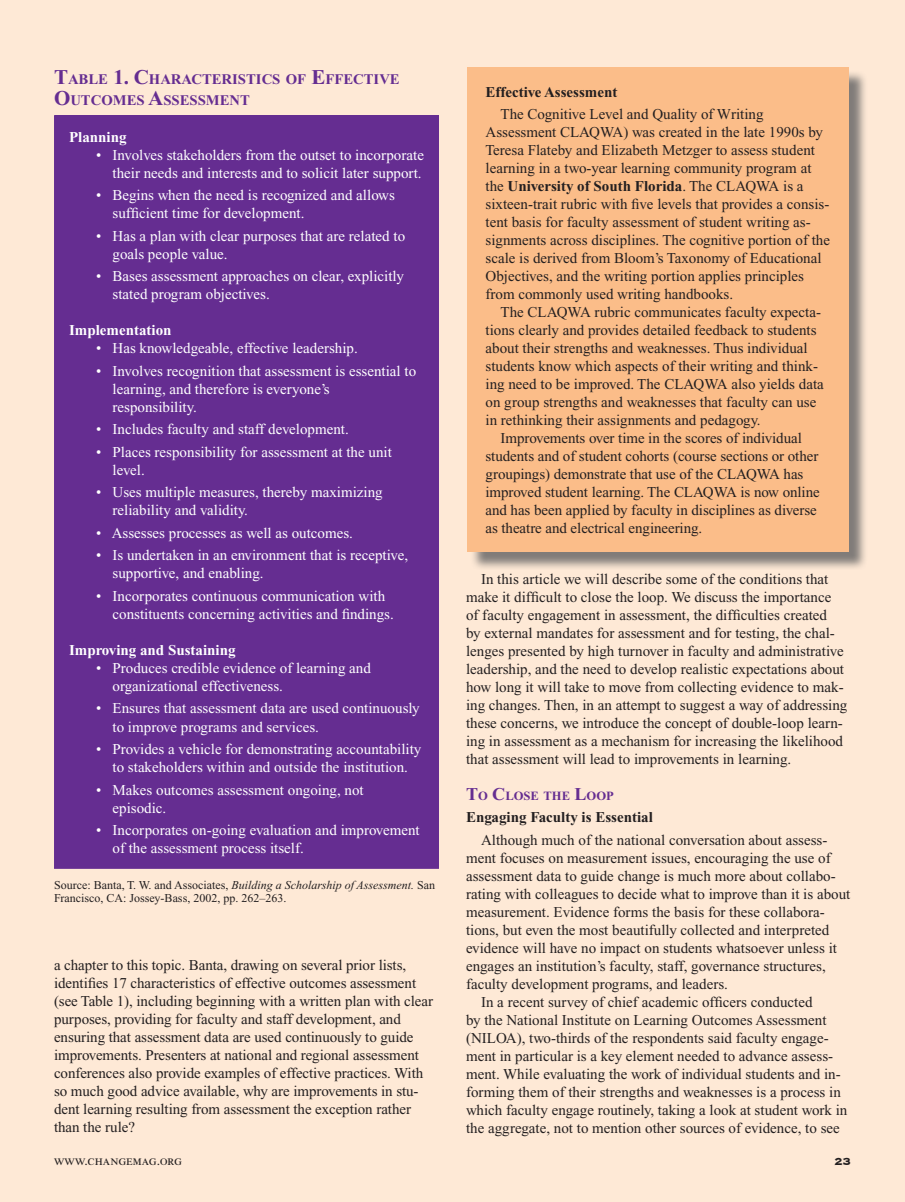
<style>
.page{position:relative;width:905px;height:1202px;background:#fff}
.page>*{position:absolute;margin:0;border:0;box-sizing:border-box;transform-origin:0 0}
.t1{font:15px/18px "Times New Roman";color:#231f20}
.t2{font:15px/18px "Times New Roman";color:#fff}
.t3{font:700 15px "Times New Roman";color:#231f20}
.t4{font:700 15px "Times New Roman";color:#fff}
.t5{font:700 14.7px/21px "Times New Roman";color:#652d91}
.t6{font:13.5px "Times Roman SC";color:#231f20}
.t7{font:700 13.5px "Copperplate";color:#231f20}
.t8{font:700 12.6px "Times New Roman";color:#652d91}
.t9{font:12px/13.5px "Times New Roman";color:#231f20}
.s1{font-size:21px}
.s2{font-style:italic}
.s3{font-weight:700}
.s4{font-size:18px}
</style>
<div class="page">
<div style="left:0;top:0;width:904px;height:1202px;background:#fee9d6"></div>
<div style="left:470px;top:69px;width:397px;height:500px;background:#57585a;opacity:.75"></div>
<div style="left:467px;top:68px;width:382px;height:484px;background:#fbbd89"></div>
<div style="left:55px;top:116px;width:383px;height:752px;background:#652d91"></div>
<div style="left:54px;top:115px;width:385px;height:753px;border:2px solid #652d91"></div>
<p class="t5" style="left:54px;top:68px;width:347px"><span class="s1">T</span>ABLE <span class="s1">1. C</span>HARACTERISTICS OF <span class="s1">E</span>FFECTIVE<br><span class="s1">O</span>UTCOMES <span class="s1">A</span>SSESSMENT</p>
<p class="t4" style="left:69px;top:128px;width:59px">Planning</p>
<p class="t2" style="left:96px;top:146px;width:329px;text-align:right">• Involves stakeholders from the outset to incorporate their needs and interests and to solicit later support.</p>
<p class="t2" style="left:112px;top:186px;width:284px;text-indent:-16px">• Begins when the need is recognized and allows sufficient time for development.</p>
<p class="t2" style="left:112px;top:227px;width:294px;text-indent:-16px">• Has a plan with clear purposes that are related to goals people value.</p>
<p class="t2" style="left:112px;top:267px;width:293px;text-indent:-16px">• Bases assessment approaches on clear, explicitly stated program objectives.</p>
<p class="t4" style="left:69px;top:322px;width:104px">Implementation</p>
<p class="t2" style="left:96px;top:339px;width:263px">• Has knowledgeable, effective leadership.</p>
<p class="t2" style="left:112px;top:362px;width:305px;text-indent:-16px">• Involves recognition that assessment is essential to learning, and therefore is everyone’s responsibility.</p>
<p class="t2" style="left:96px;top:420px;width:254px">• Includes faculty and staff development.</p>
<p class="t2" style="left:112px;top:443px;width:281px;text-indent:-16px">• Places responsibility for assessment at the unit level.</p>
<p class="t2" style="left:112px;top:483px;width:272px;text-indent:-16px">• Uses multiple measures, thereby maximizing reliability and validity.</p>
<p class="t2" style="left:96px;top:524px;width:258px">• Assesses processes as well as outcomes.</p>
<p class="t2" style="left:112px;top:546px;width:297px;text-indent:-16px">• Is undertaken in an environment that is receptive, supportive, and enabling.</p>
<p class="t2" style="left:112px;top:587px;width:283px;text-indent:-16px">• Incorporates continuous communication with constituents concerning activities and findings.</p>
<p class="t4" style="left:69px;top:641px;width:168px">Improving and Sustaining</p>
<p class="t2" style="left:112px;top:659px;width:260px;text-indent:-16px">• Produces credible evidence of learning and organizational effectiveness.</p>
<p class="t2" style="left:112px;top:699px;width:309px;text-indent:-16px">• Ensures that assessment data are used continuously to improve programs and services.</p>
<p class="t2" style="left:96px;top:740px;width:327px;text-align:center">• Provides a vehicle for demonstrating accountability to stakeholders within and outside the institution.</p>
<p class="t2" style="left:112px;top:780px;width:253px;text-indent:-16px">• Makes outcomes assessment ongoing, not episodic.</p>
<p class="t2" style="left:112px;top:821px;width:309px;text-indent:-16px">• Incorporates on-going evaluation and improvement of the assessment process itself.</p>
<p class="t9" style="left:54px;top:877px;width:383px">Source: Banta, T. W. and Associates, <span class="s2">Building a Scholarship of Assessment.</span> San<br>Francisco, CA: Jossey-Bass, 2002, pp. 262–263.</p>
<p class="t1" style="left:54px;top:956px;width:380px">a chapter to this topic. Banta, drawing on several prior lists, identifies 17 characteristics of effective outcomes assessment (see Table 1), including beginning with a written plan with clear purposes, providing for faculty and staff development, and ensuring that assessment data are used continuously to guide improvements. Presenters at national and regional assessment conferences also provide examples of effective practices. With so much good advice available, why are improvements in stu&shy;dent learning resulting from assessment the exception rather than the rule?</p>
<p class="t3" style="left:485px;top:83px;width:133px">Effective Assessment</p>
<p class="t1" style="left:485px;top:105px;width:346px;text-indent:15px">The Cognitive Level and Quality of Writing Assessment CLAQWA) was created in the late 1990s by Teresa Flateby and Elizabeth Metzger to assess student learning in a two-year learning community program at the <span class="s3">University of South Florida</span>. The CLAQWA is a sixteen-trait rubric with five levels that provides a consis&shy;tent basis for faculty assessment of student writing as&shy;signments across disciplines. The cognitive portion of the scale is derived from Bloom’s Taxonomy of Educational Objectives, and the writing portion applies principles from commonly used writing handbooks.</p>
<p class="t1" style="left:485px;top:303px;width:340px;text-indent:15px">The CLAQWA rubric communicates faculty expecta&shy;tions clearly and provides detailed feedback to students about their strengths and weaknesses. Thus individual students know which aspects of their writing and think&shy;ing need to be improved. The CLAQWA also yields data on group strengths and weaknesses that faculty can use in rethinking their assignments and pedagogy.</p>
<p class="t1" style="left:485px;top:429px;width:336px;text-indent:15px">Improvements over time in the scores of individual students and of student cohorts (course sections or other groupings) demonstrate that use of the CLAQWA has improved student learning. The CLAQWA is now online and has been applied by faculty in disciplines as diverse as theatre and electrical engineering.</p>
<p class="t1" style="left:466px;top:569px;width:383px;text-indent:15px">In this article we will describe some of the conditions that make it difficult to close the loop. We discuss the importance of faculty engagement in assessment, the difficulties created<br>by external mandates for assessment and for testing, the chal&shy;lenges presented by high turnover in faculty and administrative leadership, and the need to develop realistic expectations about how long it will take to move from collecting evidence to mak&shy;ing changes. Then, in an attempt to suggest a way of addressing these concerns, we introduce the concept of double-loop learn&shy;ing in assessment as a mechanism for increasing the likelihood that assessment will lead to improvements in learning.</p>
<p class="t8" style="left:466px;top:788px;width:149px"><span class="s4">T</span>O <span class="s4">C</span>LOSE THE <span class="s4">L</span>OOP</p>
<p class="t3" style="left:466px;top:808px;width:188px">Engaging Faculty is Essential</p>
<p class="t1" style="left:481px;top:830px;width:348px">Although much of the national conversation about assess-</p>
<p class="t1" style="left:466px;top:848px;width:366px">ment focuses on measurement issues, encouraging the use of</p>
<p class="t1" style="left:466px;top:866px;width:371px">assessment data to guide change is much more about collabo-</p>
<p class="t1" style="left:466px;top:884px;width:386px">rating with colleagues to decide what to improve than it is about</p>
<p class="t1" style="left:466px;top:902px;width:360px">measurement. Evidence forms the basis for these collabora-</p>
<p class="t1" style="left:466px;top:920px;width:365px">tions, but even the most beautifully collected and interpreted</p>
<p class="t1" style="left:466px;top:938px;width:372px">evidence will have no impact on students whatsoever unless it</p>
<p class="t1" style="left:466px;top:956px;width:361px">engages an institution’s faculty, staff, governance structures,</p>
<p class="t1" style="left:466px;top:974px;width:263px">faculty development programs, and leaders.</p>
<p class="t1" style="left:481px;top:992px;width:333px">In a recent survey of chief academic officers conducted</p>
<p class="t1" style="left:466px;top:1010px;width:362px">by the National Institute on Learning Outcomes Assessment</p>
<p class="t1" style="left:466px;top:1028px;width:364px">(NILOA), two-thirds of the respondents said faculty engage-</p>
<p class="t1" style="left:466px;top:1046px;width:368px">ment in particular is a key element needed to advance assess-</p>
<p class="t1" style="left:466px;top:1064px;width:376px">ment. While evaluating the work of individual students and in-</p>
<p class="t1" style="left:466px;top:1082px;width:376px">forming them of their strengths and weaknesses is a process in</p>
<p class="t1" style="left:466px;top:1100px;width:383px">which faculty engage routinely, taking a look at student work in</p>
<p class="t1" style="left:466px;top:1118px;width:375px">the aggregate, not to mention other sources of evidence, to see</p>
<p class="t6" style="left:54px;top:1152px;width:129px">www.changemag.org</p>
<p class="t7" style="left:834px;top:1152px;width:18px">23</p>
</div>
